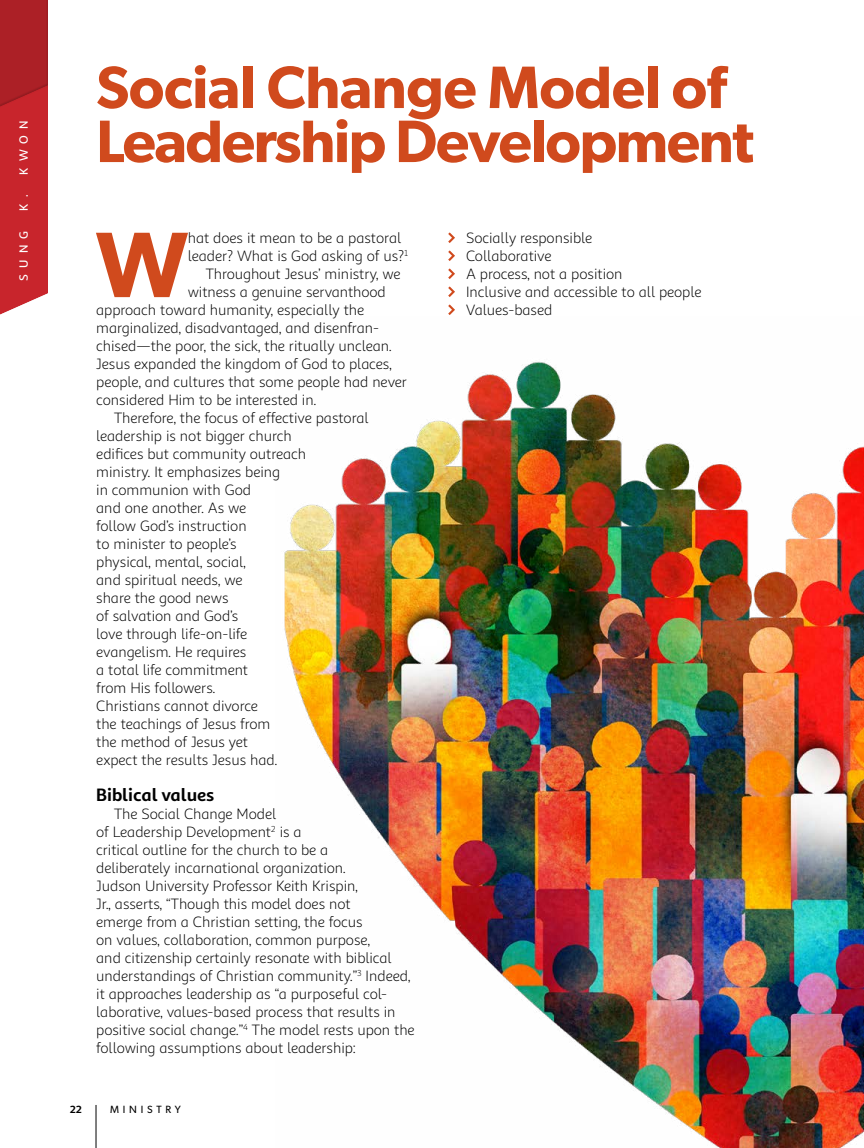
<style>
.page{position:relative;width:864px;height:1148px;background:#fff}
.page>*{position:absolute;margin:0;border:0;box-sizing:border-box;transform-origin:0 0}
.t1{font:600 93.3px "Gibson";color:#d04a1d}
.t2{font:600 60px/54px "Gibson";letter-spacing:-.025em;color:#d04a1d}
.t3{font:700 18px "Sana Sans Alt";letter-spacing:-.005em;color:#000}
.t4{font:15px/18px "Sana Sans Alt";color:#000}
.t5{font:500 12px "Sana Sans Alt";letter-spacing:.515em;color:#fff}
.t6{font:10.5px "Gibson";letter-spacing:.36em;color:#000}
.t7{font:700 10.5px "Sana Sans Alt";color:#000}
</style>
<div class="page">
<hr style="left:96px;top:1104px;width:1px;height:44px;background:#000">
<div style="left:0;top:0;width:48px;height:225px;background:#ac2026"></div>
<div style="left:0;top:70px;width:48px;height:264px;background:#000;opacity:.1"></div>
<svg style="left:448px;top:232px;width:7px;height:11px"></svg>
<svg style="left:448px;top:250px;width:7px;height:11px"></svg>
<svg style="left:448px;top:268px;width:7px;height:11px"></svg>
<svg style="left:448px;top:286px;width:7px;height:11px"></svg>
<svg style="left:448px;top:304px;width:7px;height:11px"></svg>
<img style="left:284px;top:361px;width:580px;height:787px">
<p class="t5" style="left:16px;top:211px;width:92px;rotate:-90deg">K. KWON</p>
<p class="t5" style="left:16px;top:281px;width:51px;rotate:-90deg">SUNG</p>
<h2 class="t2" style="left:96px;top:59px;width:659px">Social Change Model of<br>Leadership Development</h2>
<h1 class="t1" style="left:96px;top:209px;width:93px">W</h1>
<p class="t4" style="left:188px;top:229px;width:215px">hat does it mean to be a pastoral</p>
<p class="t4" style="left:188px;top:247px;width:222px">leader? What is God asking of us?<sup>1</sup></p>
<p class="t4" style="left:206px;top:265px;width:196px">Throughout Jesus’ ministry, we</p>
<p class="t4" style="left:188px;top:283px;width:200px">witness a genuine servanthood</p>
<p class="t4" style="left:96px;top:301px;width:270px">approach toward humanity, especially the</p>
<p class="t4" style="left:96px;top:319px;width:284px">marginalized, disadvantaged, and disenfran-</p>
<p class="t4" style="left:96px;top:337px;width:297px">chised—the poor, the sick, the ritually unclean.</p>
<p class="t4" style="left:96px;top:355px;width:297px">Jesus expanded the kingdom of God to places,</p>
<p class="t4" style="left:96px;top:373px;width:312px">people, and cultures that some people had never</p>
<p class="t4" style="left:96px;top:391px;width:222px">considered Him to be interested in.</p>
<p class="t4" style="left:114px;top:409px;width:256px">Therefore, the focus of effective pastoral</p>
<p class="t4" style="left:96px;top:427px;width:197px">leadership is not bigger church</p>
<p class="t4" style="left:96px;top:445px;width:211px">edifices but community outreach</p>
<p class="t4" style="left:96px;top:463px;width:185px">ministry. It emphasizes being</p>
<p class="t4" style="left:96px;top:481px;width:156px">in communion with God</p>
<p class="t4" style="left:96px;top:499px;width:152px">and one another. As we</p>
<p class="t4" style="left:96px;top:517px;width:152px">follow God’s instruction</p>
<p class="t4" style="left:96px;top:535px;width:142px">to minister to people’s</p>
<p class="t4" style="left:96px;top:553px;width:151px">physical, mental, social,</p>
<p class="t4" style="left:96px;top:571px;width:148px">and spiritual needs, we</p>
<p class="t4" style="left:96px;top:589px;width:134px">share the good news</p>
<p class="t4" style="left:96px;top:607px;width:144px">of salvation and God’s</p>
<p class="t4" style="left:96px;top:625px;width:153px">love through life-on-life</p>
<p class="t4" style="left:96px;top:643px;width:152px">evangelism. He requires</p>
<p class="t4" style="left:96px;top:661px;width:153px">a total life commitment</p>
<p class="t4" style="left:96px;top:679px;width:121px">from His followers.</p>
<p class="t4" style="left:96px;top:697px;width:163px">Christians cannot divorce</p>
<p class="t4" style="left:96px;top:715px;width:176px">the teachings of Jesus from</p>
<p class="t4" style="left:96px;top:733px;width:153px">the method of Jesus yet</p>
<p class="t4" style="left:96px;top:751px;width:183px">expect the results Jesus had.</p>
<p class="t3" style="left:96px;top:783px;width:120px">Biblical values</p>
<p class="t4" style="left:96px;top:805px;width:320px;text-indent:18px">The Social Change Model<br>of Leadership Development<sup>2</sup> is a<br>critical outline for the church to be a<br>deliberately incarnational organization.<br>Judson University Professor Keith Krispin,<br>Jr., asserts, “Though this model does not<br>emerge from a Christian setting, the focus<br>on values, collaboration, common purpose,<br>and citizenship certainly resonate with biblical understandings of Christian community.”<sup>3</sup> Indeed, it approaches leadership as “a purposeful col&shy;laborative, values-based process that results in positive social change.”<sup>4</sup> The model rests upon the following assumptions about leadership:</p>
<p class="t7" style="left:70px;top:1102px;width:14px">22</p>
<p class="t6" style="left:110px;top:1103px;width:72px">MINISTRY</p>
<p class="t4" style="left:466px;top:229px;width:237px">Socially responsible<br>Collaborative<br>A process, not a position<br>Inclusive and accessible to all people<br>Values-based</p>
</div>
